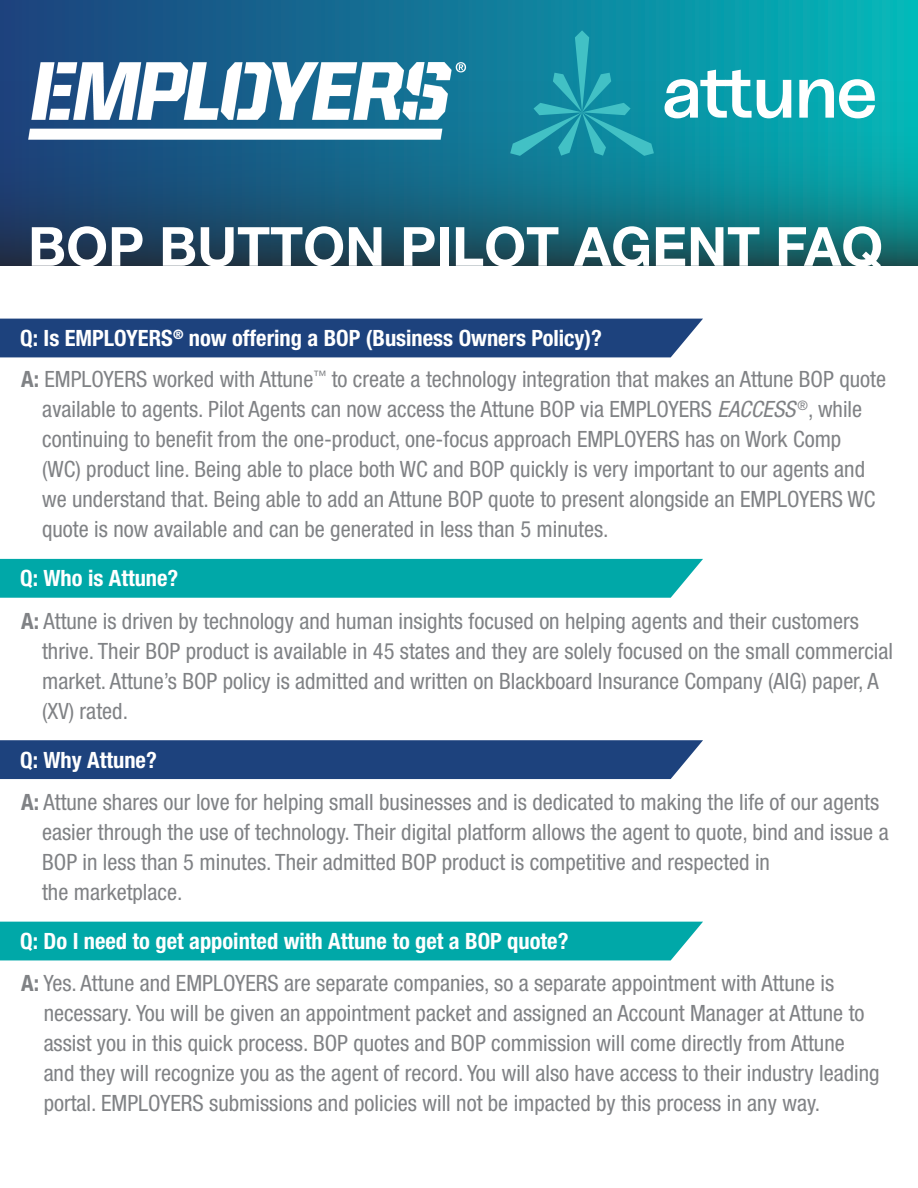
<style>
.page{position:relative;width:918px;height:1188px;background:#fff}
.page>*{position:absolute;margin:0;border:0;box-sizing:border-box;transform-origin:0 0}
.Headline_1{font:700 54px "Helvetica Neue LT Std";color:#fff}
.Default{font:condensed 22.5px/30px "Helvetica Neue LT Std";color:#808285}
.Big_Body{font:condensed 22.5px/30px "Helvetica Neue LT Std";color:#808285}
.Subhead{font:700 condensed 22.5px "Helvetica Neue LT Std";color:#fff}
.s1{font-weight:700}
.s2{font-style:italic}
.s3{font-weight:700;color:#fff}
</style>
<div class="page">
<svg style="left:0;top:0;width:918px;height:266px;background:#136d87"></svg>
<svg style="left:665px;top:70px;width:210px;height:48px"></svg>
<svg style="left:510px;top:30px;width:144px;height:126px;background:#1892a7"></svg>
<img style="left:28px;top:63px;width:441px;height:78px">
<div style="left:0;top:319px;width:703px;height:38px;background:#1d427d"></div>
<div style="left:0;top:559px;width:703px;height:39px;background:#00a8a8"></div>
<div style="left:0;top:740px;width:703px;height:39px;background:#1d427d"></div>
<div style="left:0;top:922px;width:703px;height:38px;background:#00a8a8"></div>
<p class="Headline_1" style="left:28px;top:213px;width:857px">BOP BUTTON PILOT AGENT FAQ</p>
<p class="Subhead" style="left:20px;top:324px;width:583px">Q: Is EMPLOYERS<sup>®</sup> now offering a BOP (Business Owners Policy)?</p>
<p class="Default" style="left:42px;top:364px;width:845px;text-indent:-21px"><span class="s1">A:</span> EMPLOYERS worked with Attune<sup>™</sup> to create a technology integration that makes an Attune BOP quote available to agents. Pilot Agents can now access the Attune BOP via EMPLOYERS <span class="s2">EACCESS</span> <sup>®</sup>, while continuing to benefit from the one-product, one-focus approach EMPLOYERS has on Work Comp<br>(WC) product line. Being able to place both WC and BOP quickly is very important to our agents and we understand that. Being able to add an Attune BOP quote to present alongside an EMPLOYERS WC quote is now available and can be generated in less than 5 minutes.</p>
<p class="Default" style="left:20px;top:557px;width:840px;line-height:42.5px"><span class="s3">Q: Who is Attune?<br></span><span class="s1">A:</span> Attune is driven by technology and human insights focused on helping agents and their customers</p>
<p class="Default" style="left:42px;top:636px;width:852px">thrive. Their BOP product is available in 45 states and they are solely focused on the small commercial market. Attune’s BOP policy is admitted and written on Blackboard Insurance Company (AIG) paper, A (XV) rated.</p>
<p class="Subhead" style="left:20px;top:746px;width:138px">Q: Why Attune?</p>
<p class="Big_Body" style="left:42px;top:787px;width:848px;text-indent:-21px"><span class="s1">A:</span> Attune shares our love for helping small businesses and is dedicated to making the life of our agents easier through the use of technology. Their digital platform allows the agent to quote, bind and issue a BOP in less than 5 minutes. Their admitted BOP product is competitive and respected in<br>the marketplace.</p>
<p class="Default" style="left:20px;top:920px;width:816px;line-height:42.5px"><span class="s3">Q: Do I need to get appointed with Attune to get a BOP quote?<br></span><span class="s1">A:</span> Yes. Attune and EMPLOYERS are separate companies, so a separate appointment with Attune is</p>
<p class="Big_Body" style="left:44px;top:998px;width:837px">necessary. You will be given an appointment packet and assigned an Account Manager at Attune to assist you in this quick process. BOP quotes and BOP commission will come directly from Attune and they will recognize you as the agent of record. You will also have access to their industry leading portal. EMPLOYERS submissions and policies will not be impacted by this process in any way.</p>
</div>
